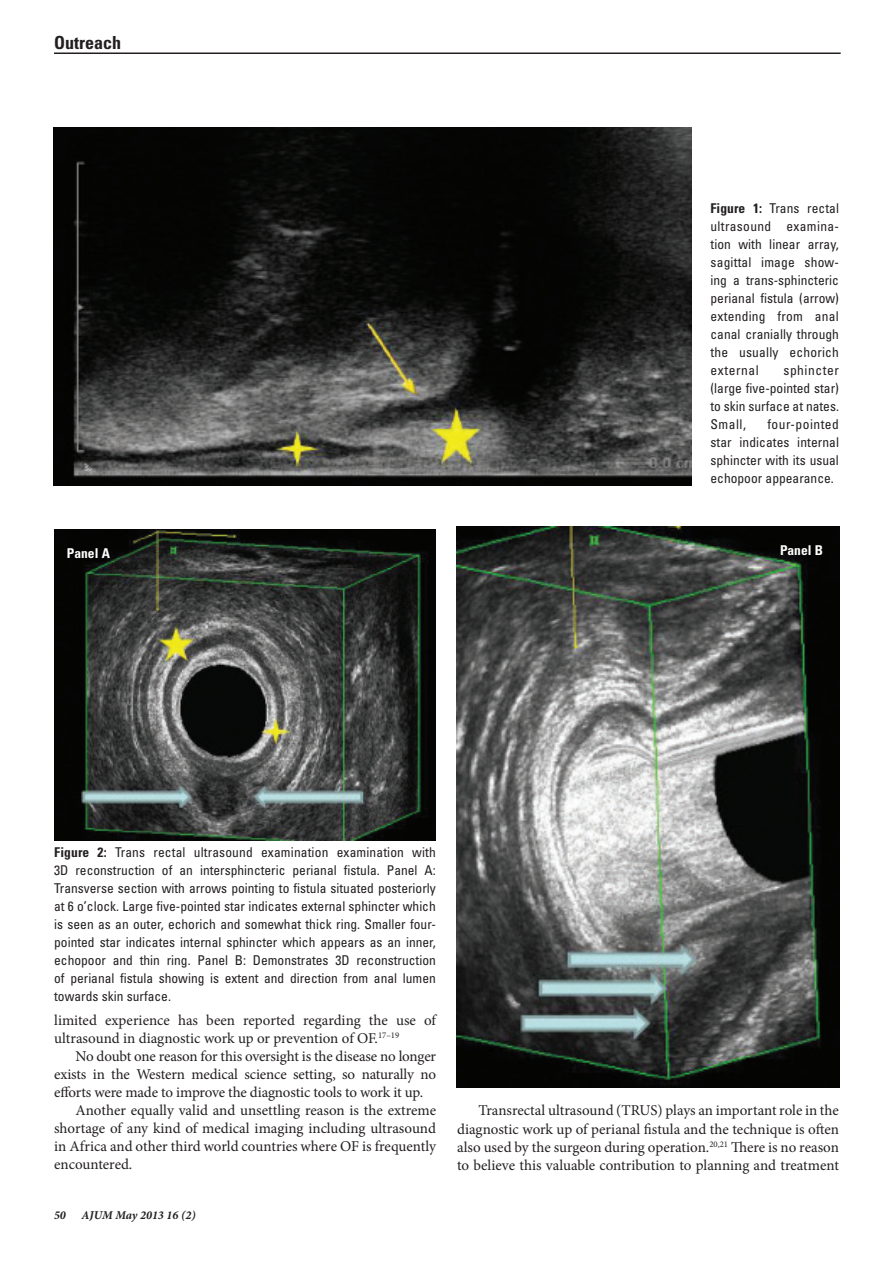
<style>
.page{position:relative;width:893px;height:1263px;background:#fff}
.page>*{position:absolute;margin:0;border:0;box-sizing:border-box;transform-origin:0 0}
.running_head{font:700 condensed 18px "Univers";color:#231f20}
.text{font:15px/18px "Minion Pro";letter-spacing:-.005em;color:#231f20;text-align:justify}
.Captions{font:condensed 13.5px/18px "Univers";color:#231f20;text-align:justify}
.Captions-2{font:700 condensed 13.5px "Univers";color:#fff}
.t1{font:italic 700 12px "Minion Pro";color:#231f20}
.s1{font-weight:700}
</style>
<div class="page">
<hr style="left:54px;top:53px;width:787px;height:1px;background:#231f20">
<img style="left:54px;top:529px;width:382px;height:311px">
<img style="left:456px;top:527px;width:383px;height:560px">
<img style="left:53px;top:128px;width:638px;height:357px">
<p class="running_head" style="left:54px;top:31px;width:68px">Outreach</p>
<p class="Captions" style="left:711px;top:199px;width:130px"><span class="s1">Figure 1:</span> Trans rectal ultrasound examina&shy;tion with linear array, sagittal image show&shy;ing a trans-sphincteric perianal fistula (arrow) extending from anal canal cranially through the usually echorich external</p>
<p class="Captions" style="left:711px;top:361px;width:130px;text-indent:73px">sphincter (large five-pointed star) to skin surface at nates.<br>Small,</p>
<p class="Captions" style="left:711px;top:415px;width:130px;text-indent:57px">four-pointed star indicates internal sphincter with its usual echopoor appearance.</p>
<p class="Captions-2" style="left:67px;top:544px;width:45px">Panel A</p>
<p class="Captions-2" style="left:780px;top:542px;width:45px">Panel B</p>
<p class="Captions" style="left:54px;top:843px;width:383px"><span class="s1">Figure 2:</span> Trans rectal ultrasound examination examination with 3D reconstruction of an intersphincteric perianal fistula. Panel A:<br>Transverse section with arrows pointing to fistula situated posteriorly at 6 o’clock. Large five-pointed star indicates external sphincter which is seen as an outer, echorich and somewhat thick ring. Smaller four&shy;pointed star indicates internal sphincter which appears as an inner, echopoor and thin ring. Panel B: Demonstrates 3D reconstruction of perianal fistula showing is extent and direction from anal lumen towards skin surface.</p>
<p class="text" style="left:54px;top:1011px;width:383px">limited experience has been reported regarding the use of ultrasound in diagnostic work up or prevention of OF.<sup>17–19</sup></p>
<p class="text" style="left:54px;top:1047px;width:383px;text-indent:21px">No doubt one reason for this oversight is the disease no longer exists in the Western medical science setting, so naturally no efforts were made to improve the diagnostic tools to work it up.</p>
<p class="text" style="left:54px;top:1101px;width:383px;text-indent:21px">Another equally valid and unsettling reason is the extreme shortage of any kind of medical imaging including ultrasound in Africa and other third world countries where OF is frequently encountered.</p>
<p class="text" style="left:457px;top:1102px;width:383px;text-indent:21px">Transrectal ultrasound (TRUS) plays an important role in the diagnostic work up of perianal fistula and the technique is often also used by the surgeon during operation.<sup>20,21</sup> There is no reason to believe this valuable contribution to planning and treatment</p>
<p class="t1" style="left:54px;top:1206px;width:13px">50</p>
<p class="t1" style="left:82px;top:1206px;width:115px">AJUM May 2013 16 (2)</p>
</div>
